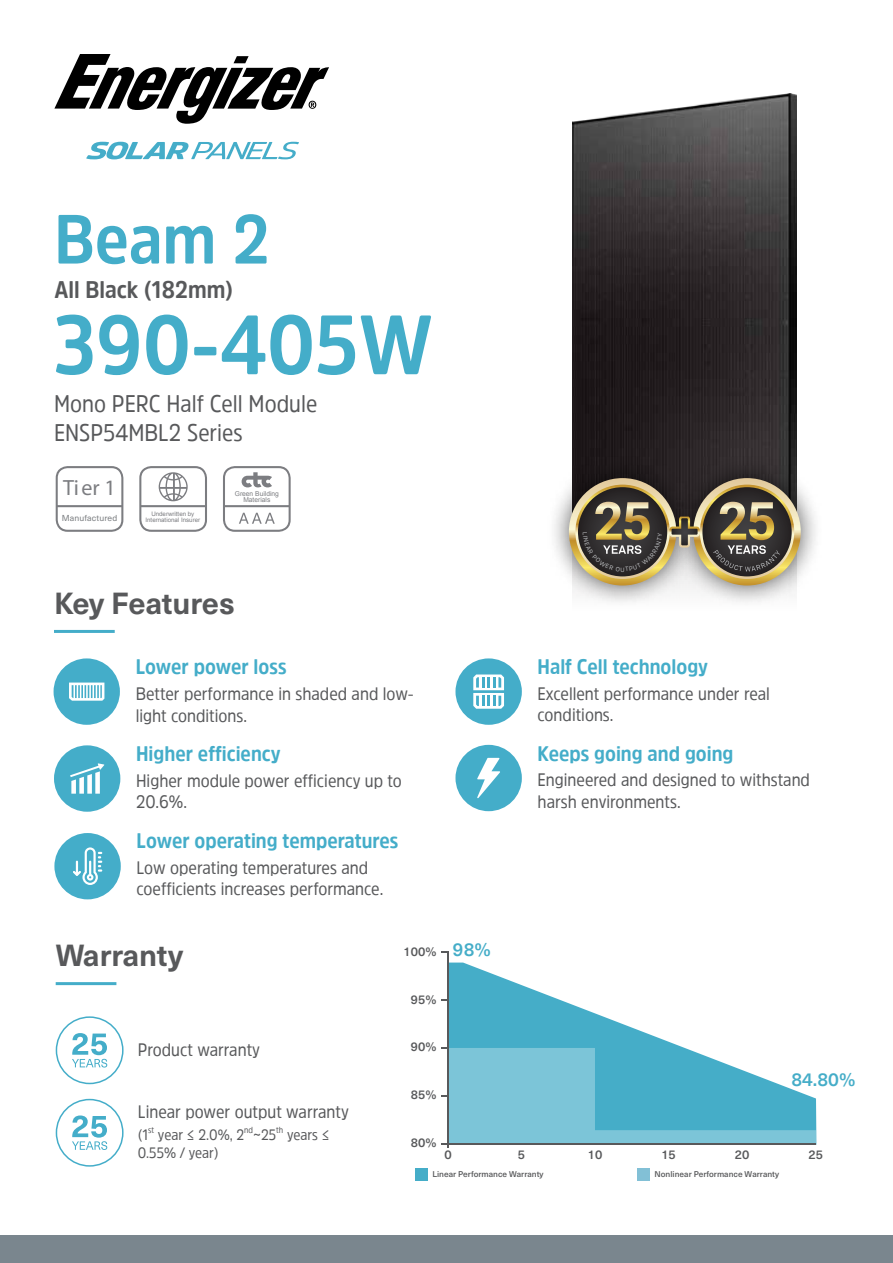
<style>
.page{position:relative;width:893px;height:1263px;background:#fff}
.page>*{position:absolute;margin:0;border:0;box-sizing:border-box;transform-origin:0 0}
.t1{font:700 83.4px "Energi Pro";color:#44adc9}
.t2{font:700 69px "Energi Pro";color:#44adc9}
.t3{font:700 30px "Neue Haas Unica W1 G";letter-spacing:-.005em;color:#58595b}
.t4{font:24px/28.8px "Energi Pro";color:#58595b}
.t5{font:700 24px "Energi Pro";color:#58595b}
.t6{font:22.05px "Myriad Pro";color:#7c7d81}
.t7{font:700 21px "Energi Pro";color:#44adc9}
.t8{font:500 18.6px "Neue Haas Unica W1 G";color:#45adc8}
.t9{font:18px/21.6px "Energi Pro";color:#58595b}
.t10{font:15px "Energi Pro";letter-spacing:-.005em;color:#58595b}
.t11{font:500 12.6px "Neue Haas Unica W1 G";color:#58595b}
.t12{font:8.7px "Energi Pro";color:#58595b}
.t13{font:8.55px "Neue Haas Unica";letter-spacing:.02em;color:#7b7e81}
.t14{font:500 8.25px "Neue Haas Unica W1 G";color:#58595b}
.t15{font:6.75px/6.4px "Arial";color:#7c7d81;text-align:center}
.t16{font:6.15px/6px "Arial";color:#7c7d81;text-align:center}
</style>
<div class="page">
<div style="left:0;top:1235px;width:893px;height:28px;background:#7a868e"></div>
<hr style="left:56px;top:982px;width:60px;height:3px;background:#44adc9">
<svg style="left:449px;top:962px;width:233px;height:85px;fill:#45adc8"></svg>
<hr style="left:447px;top:952px;width:2px;height:196px;background:#58595b">
<svg style="left:441px;top:1047px;width:375px;height:98px;background:#72bed1"></svg>
<div style="left:415px;top:1168px;width:12px;height:13px;background:#45adc8"></div>
<div style="left:637px;top:1168px;width:13px;height:13px;background:#82c0d6"></div>
<div style="left:56px;top:1099px;width:68px;height:68px;border:2px solid #44adc9;border-radius:50%"></div>
<svg style="left:72px;top:1115px;width:35px;height:35px"></svg>
<hr style="left:54px;top:630px;width:61px;height:3px;background:#44adc9">
<div style="left:54px;top:833px;width:67px;height:66px;background:#44adc9;border-radius:50%"></div>
<div style="left:455px;top:658px;width:67px;height:67px;background:#44adc9;border-radius:50%"></div>
<svg style="left:473px;top:674px;width:31px;height:35px"></svg>
<div style="left:455px;top:745px;width:67px;height:66px;background:#44adc9;border-radius:50%"></div>
<div style="left:54px;top:658px;width:66px;height:67px;background:#44adc9;border-radius:50%"></div>
<svg style="left:69px;top:682px;width:35px;height:19px"></svg>
<div style="left:54px;top:745px;width:66px;height:67px;background:#44adc9;border-radius:50%"></div>
<svg style="left:70px;top:763px;width:34px;height:31px"></svg>
<svg style="left:223px;top:466px;width:68px;height:66px"></svg>
<svg style="left:139px;top:466px;width:68px;height:66px"></svg>
<svg style="left:56px;top:466px;width:67px;height:66px"></svg>
<svg style="left:73px;top:847px;width:29px;height:38px"></svg>
<svg style="left:477px;top:758px;width:23px;height:40px"></svg>
<svg style="left:54px;top:54px;width:275px;height:70px"></svg>
<svg style="left:86px;top:142px;width:213px;height:17px"></svg>
<div style="left:56px;top:1016px;width:68px;height:68px;border:2px solid #44adc9;border-radius:50%"></div>
<svg style="left:72px;top:1033px;width:35px;height:34px"></svg>
<img style="left:573px;top:94px;width:224px;height:362px">
<div style="left:671px;top:456px;width:152px;height:151px;background:#000;opacity:.64"></div>
<svg style="left:693px;top:478px;width:108px;height:107px;background:#dec47b"></svg>
<svg style="left:700px;top:485px;width:94px;height:94px"></svg>
<svg style="left:702px;top:487px;width:90px;height:89px;background:#2f2b28"></svg>
<svg style="left:713px;top:502px;width:67px;height:69px;background:#68604b"></svg>
<div style="left:547px;top:456px;width:151px;height:151px;background:#000;opacity:.64"></div>
<svg style="left:569px;top:478px;width:107px;height:107px;background:#dfc57e"></svg>
<svg style="left:575px;top:485px;width:95px;height:94px"></svg>
<div style="left:578px;top:487px;width:89px;height:89px;background:#272424;border-radius:45px"></div>
<svg style="left:669px;top:516px;width:31px;height:32px"></svg>
<svg style="left:583px;top:502px;width:79px;height:70px"></svg>
<h2 class="t2" style="left:54px;top:192px;width:217px">Beam 2</h2>
<h3 class="t5" style="left:54px;top:273px;width:180px">All Black (182mm)</h3>
<h1 class="t1" style="left:54px;top:288px;width:381px">390-405W</h1>
<h3 class="t4" style="left:54px;top:388px;width:265px">Mono PERC Half Cell Module<br>ENSP54MBL2 Series</h3>
<p class="t6" style="left:63px;top:474px;width:54px">Tier 1</p>
<p class="t13" style="left:62px;top:512px;width:57px">Manufactured</p>
<p class="t16" style="left:146px;top:511px;width:56px">Underwritten by<br>International Insurer</p>
<p class="t15" style="left:235px;top:490px;width:46px">Green Building<br>Materials</p>
<h3 class="t3" style="left:54px;top:580px;width:182px">Key Features</h3>
<p class="t7" style="left:136px;top:653px;width:152px">Lower power loss</p>
<p class="t9" style="left:136px;top:682px;width:280px">Better performance in shaded and low&shy;light conditions.</p>
<p class="t7" style="left:136px;top:739px;width:146px">Higher efficiency</p>
<p class="t9" style="left:136px;top:769px;width:267px">Higher module power efficiency up to<br>20.6%.</p>
<p class="t7" style="left:137px;top:826px;width:263px">Lower operating temperatures</p>
<p class="t9" style="left:137px;top:856px;width:248px">Low operating temperatures and coefficients increases performance.</p>
<p class="t7" style="left:538px;top:652px;width:172px">Half Cell technology</p>
<p class="t9" style="left:538px;top:682px;width:234px">Excellent performance under real conditions.</p>
<p class="t7" style="left:538px;top:739px;width:197px">Keeps going and going</p>
<p class="t9" style="left:538px;top:769px;width:274px">Engineered and designed to withstand harsh environments.</p>
<h3 class="t3" style="left:56px;top:932px;width:129px">Warranty</h3>
<p class="t11" style="left:404px;top:942px;width:34px">100%</p>
<p class="t11" style="left:411px;top:990px;width:27px">95%</p>
<p class="t11" style="left:411px;top:1037px;width:27px">90%</p>
<p class="t11" style="left:411px;top:1085px;width:27px">85%</p>
<p class="t11" style="left:411px;top:1133px;width:27px">80%</p>
<p class="t9" style="left:138px;top:1039px;width:124px">Product warranty</p>
<p class="t9" style="left:138px;top:1101px;width:213px">Linear power output warranty</p>
<p class="t10" style="left:138px;top:1125px;width:12px">(1</p>
<p class="t12" style="left:148px;top:1124px;width:8px">st</p>
<p class="t10" style="left:158px;top:1125px;width:88px">year ≤ 2.0%, 2</p>
<p class="t12" style="left:244px;top:1124px;width:10px">nd</p>
<p class="t10" style="left:253px;top:1125px;width:25px">~25</p>
<p class="t12" style="left:276px;top:1124px;width:9px">th</p>
<p class="t10" style="left:287px;top:1125px;width:44px">years ≤</p>
<p class="t10" style="left:138px;top:1143px;width:82px">0.55% / year)</p>
<p class="t8" style="left:453px;top:935px;width:40px">98%</p>
<p class="t8" style="left:791px;top:1066px;width:66px">84.80%</p>
<p class="t11" style="left:444px;top:1145px;width:9px">0</p>
<p class="t11" style="left:518px;top:1145px;width:9px">5</p>
<p class="t11" style="left:588px;top:1145px;width:16px">10</p>
<p class="t11" style="left:661px;top:1145px;width:16px">15</p>
<p class="t11" style="left:735px;top:1145px;width:16px">20</p>
<p class="t11" style="left:808px;top:1145px;width:16px">25</p>
<p class="t14" style="left:432px;top:1168px;width:113px">Linear Performance Warranty</p>
<p class="t14" style="left:655px;top:1168px;width:126px">Nonlinear Performance Warranty</p>
</div>
